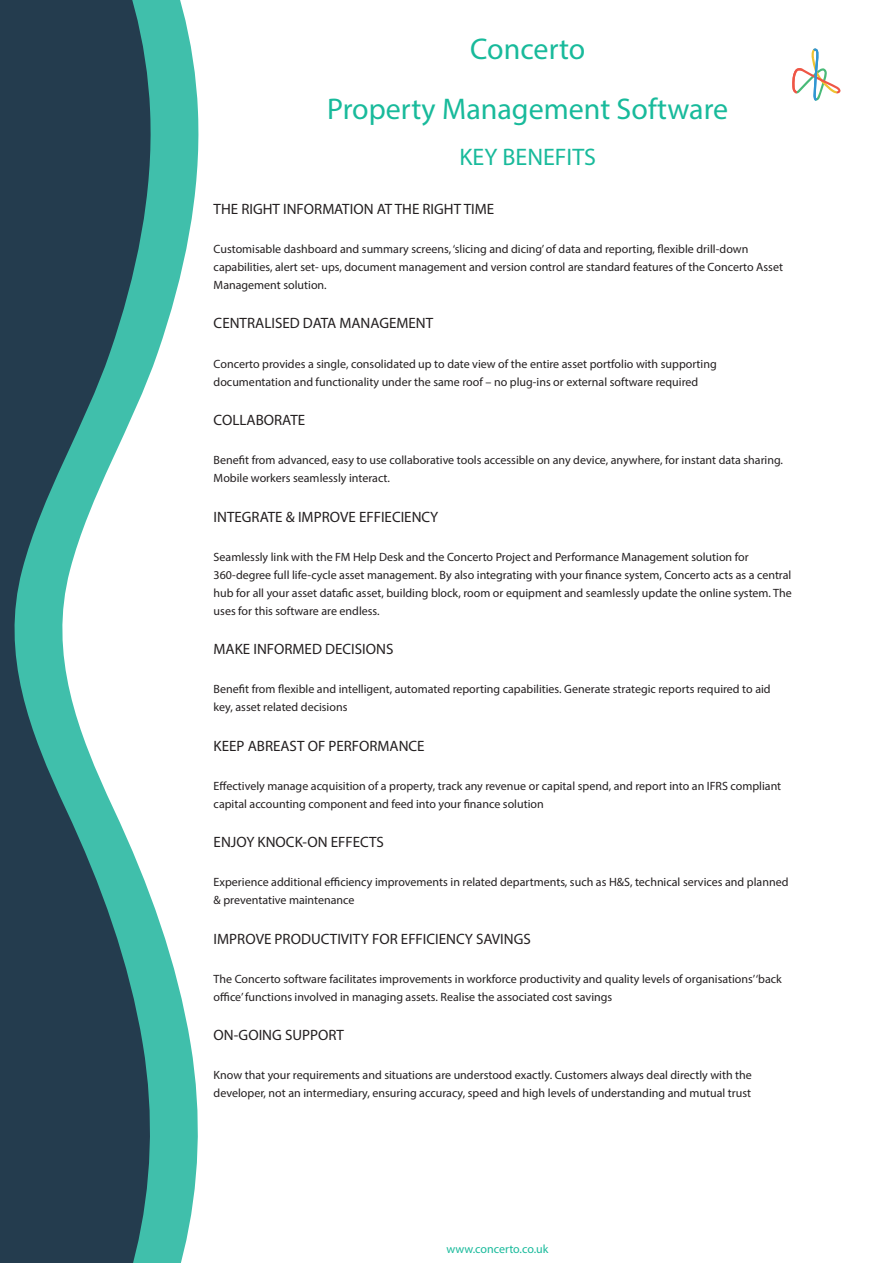
<style>
.page{position:relative;width:893px;height:1263px;background:#fff}
.page>*{position:absolute;margin:0;border:0;box-sizing:border-box;transform-origin:0 0}
.Case_Study_Front_pag{font:30px "Myriad Pro";color:#18ba9b}
.Title_under_copy{font:24px "Myriad Pro";color:#18ba9b}
.Copy_white_text{font:15px "Myriad Pro";color:#231f20}
.Copy_white_text-2{font:12px/18px "Myriad Pro";color:#231f20}
.Copy_white_text-3{font:12px "Myriad Pro";color:#18ba9b}
</style>
<div class="page">
<svg style="left:166px;top:0;width:33px;height:1263px"></svg>
<svg style="left:0;top:0;width:166px;height:1263px;fill:#243c4e"></svg>
<svg style="left:792px;top:49px;width:49px;height:52px"></svg>
<p class="Case_Study_Front_pag" style="left:470px;top:31px;width:117px">Concerto</p>
<p class="Case_Study_Front_pag" style="left:327px;top:91px;width:403px">Property Management Software</p>
<p class="Title_under_copy" style="left:460px;top:142px;width:138px">KEY BENEFITS</p>
<p class="Copy_white_text" style="left:214px;top:200px;width:282px">THE RIGHT INFORMATION AT THE RIGHT TIME</p>
<p class="Copy_white_text-2" style="left:214px;top:240px;width:571px">Customisable dashboard and summary screens, ‘slicing and dicing’ of data and reporting, flexible drill-down capabilities, alert set- ups, document management and version control are standard features of the Concerto Asset<br>Management solution.</p>
<p class="Copy_white_text" style="left:214px;top:314px;width:221px">CENTRALISED DATA MANAGEMENT</p>
<p class="Copy_white_text-2" style="left:214px;top:354px;width:505px">Concerto provides a single, consolidated up to date view of the entire asset portfolio with supporting documentation and functionality under the same roof – no plug-ins or external software required</p>
<p class="Copy_white_text" style="left:214px;top:411px;width:93px">COLLABORATE</p>
<p class="Copy_white_text-2" style="left:214px;top:451px;width:571px">Benefit from advanced, easy to use collaborative tools accessible on any device, anywhere, for instant data sharing.<br>Mobile workers seamlessly interact.</p>
<p class="Copy_white_text" style="left:214px;top:507px;width:226px">INTEGRATE &amp; IMPROVE EFFIECIENCY</p>
<p class="Copy_white_text-2" style="left:214px;top:548px;width:580px">Seamlessly link with the FM Help Desk and the Concerto Project and Performance Management solution for 360-degree full life-cycle asset management. By also integrating with your finance system, Concerto acts as a central hub for all your asset datafic asset, building block, room or equipment and seamlessly update the online system. The uses for this software are endless.</p>
<p class="Copy_white_text" style="left:214px;top:640px;width:181px">MAKE INFORMED DECISIONS</p>
<p class="Copy_white_text-2" style="left:214px;top:680px;width:559px">Benefit from flexible and intelligent, automated reporting capabilities. Generate strategic reports required to aid key, asset related decisions</p>
<p class="Copy_white_text" style="left:214px;top:736px;width:213px">KEEP ABREAST OF PERFORMANCE</p>
<p class="Copy_white_text-2" style="left:214px;top:777px;width:569px">Effectively manage acquisition of a property, track any revenue or capital spend, and report into an IFRS compliant capital accounting component and feed into your finance solution</p>
<p class="Copy_white_text" style="left:214px;top:833px;width:172px">ENJOY KNOCK-ON EFFECTS</p>
<p class="Copy_white_text-2" style="left:214px;top:873px;width:576px">Experience additional efficiency improvements in related departments, such as H&amp;S, technical services and planned &amp; preventative maintenance</p>
<p class="Copy_white_text" style="left:214px;top:929px;width:319px">IMPROVE PRODUCTIVITY FOR EFFICIENCY SAVINGS</p>
<p class="Copy_white_text-2" style="left:214px;top:970px;width:570px">The Concerto software facilitates improvements in workforce productivity and quality levels of organisations’‘back office’ functions involved in managing assets. Realise the associated cost savings</p>
<p class="Copy_white_text" style="left:214px;top:1026px;width:132px">ON-GOING SUPPORT</p>
<p class="Copy_white_text-2" style="left:214px;top:1066px;width:540px">Know that your requirements and situations are understood exactly. Customers always deal directly with the developer, not an intermediary, ensuring accuracy, speed and high levels of understanding and mutual trust</p>
<p class="Copy_white_text-3" style="left:446px;top:1241px;width:103px">www.concerto.co.uk</p>
</div>
